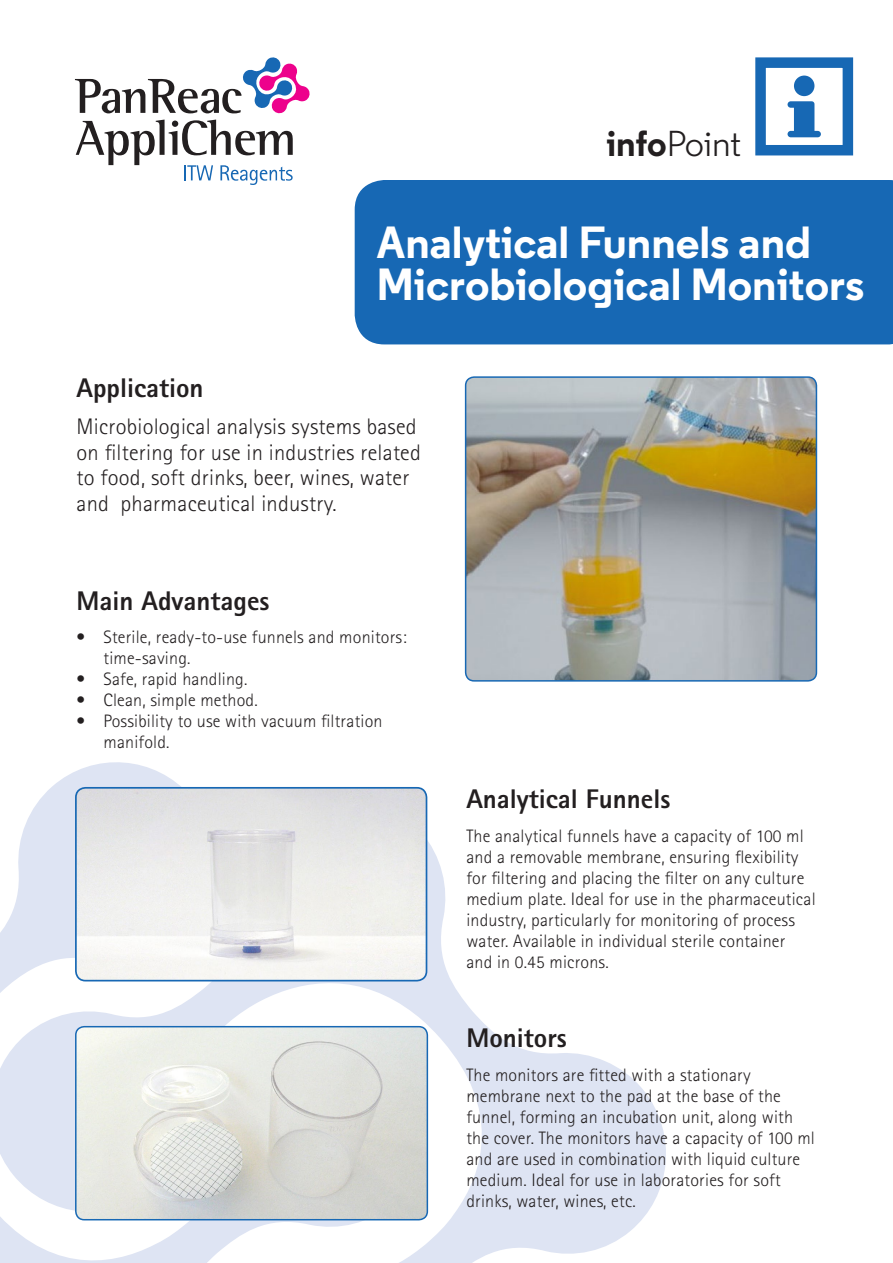
<style>
.page{position:relative;width:893px;height:1263px;background:#fff}
.page>*{position:absolute;margin:0;border:0;box-sizing:border-box;transform-origin:0 0}
.t1{font:700 45px/42px "Regular";color:#fff}
.t2{font:36px "Regular";color:#231f20}
.t3{font:800 27px "Agfa Rotis Sans Serif";color:#231f20}
.t4{font:300 22.5px/25.5px "Agfa Rotis Sans Serif";letter-spacing:.01em;color:#231f20}
.t5{font:300 18px/21px "Agfa Rotis Sans Serif";letter-spacing:.01em;color:#231f20}
.s1{font-weight:700}
</style>
<div class="page">
<svg style="left:53px;top:762px;width:127px;height:24px;fill:#dee4f3"></svg>
<svg style="left:0;top:786px;width:666px;height:477px"></svg>
<svg style="left:787px;top:76px;width:34px;height:61px"></svg>
<div style="left:755px;top:57px;width:98px;height:98px;border:10px solid #1768b4"></div>
<svg style="left:75px;top:57px;width:235px;height:57px"></svg>
<svg style="left:76px;top:120px;width:217px;height:65px"></svg>
<img style="left:466px;top:377px;width:350px;height:302px">
<div style="left:465px;top:376px;width:352px;height:306px;border:2px solid #1768b4;border-radius:9px"></div>
<img style="left:76px;top:788px;width:350px;height:193px">
<div style="left:75px;top:787px;width:352px;height:194px;border:2px solid #1768b4;border-radius:10px"></div>
<img style="left:76px;top:1027px;width:351px;height:193px">
<div style="left:75px;top:1026px;width:353px;height:194px;border:2px solid #1768b4;border-radius:9px"></div>
<div style="left:355px;top:180px;width:538px;height:164px;background:#1768b4"></div>
<h2 class="t2" style="left:606px;top:121px;width:136px"><span class="s1">info</span>Point</h2>
<h3 class="t3" style="left:77px;top:371px;width:128px">Application</h3>
<h1 class="t1" style="left:376px;top:221px;width:489px">Analytical Funnels and<br>Microbiological Monitors</h1>
<p class="t4" style="left:77px;top:414px;width:346px">Microbiological analysis systems based on filtering for use in industries related to food, soft drinks, beer, wines, water and pharmaceutical industry.</p>
<h3 class="t3" style="left:77px;top:584px;width:194px">Main Advantages</h3>
<p class="t5" style="left:104px;top:626px;width:305px;text-indent:-27px">• Sterile, ready-to-use funnels and monitors: time-saving.</p>
<p class="t5" style="left:77px;top:668px;width:172px">• Safe, rapid handling.</p>
<p class="t5" style="left:77px;top:689px;width:183px">• Clean, simple method.</p>
<p class="t5" style="left:104px;top:710px;width:280px;text-indent:-27px">• Possibility to use with vacuum filtration manifold.</p>
<h3 class="t3" style="left:466px;top:782px;width:205px">Analytical Funnels</h3>
<p class="t5" style="left:466px;top:825px;width:351px">The analytical funnels have a capacity of 100 ml and a removable membrane, ensuring flexibility for filtering and placing the filter on any culture medium plate. Ideal for use in the pharmaceutical industry, particularly for monitoring of process water. Available in individual sterile container and in 0.45 microns.</p>
<h3 class="t3" style="left:466px;top:1021px;width:102px">Monitors</h3>
<p class="t5" style="left:466px;top:1064px;width:350px">The monitors are fitted with a stationary membrane next to the pad at the base of the funnel, forming an incubation unit, along with the cover. The monitors have a capacity of 100 ml and are used in combination with liquid culture medium. Ideal for use in laboratories for soft drinks, water, wines, etc.</p>
</div>
